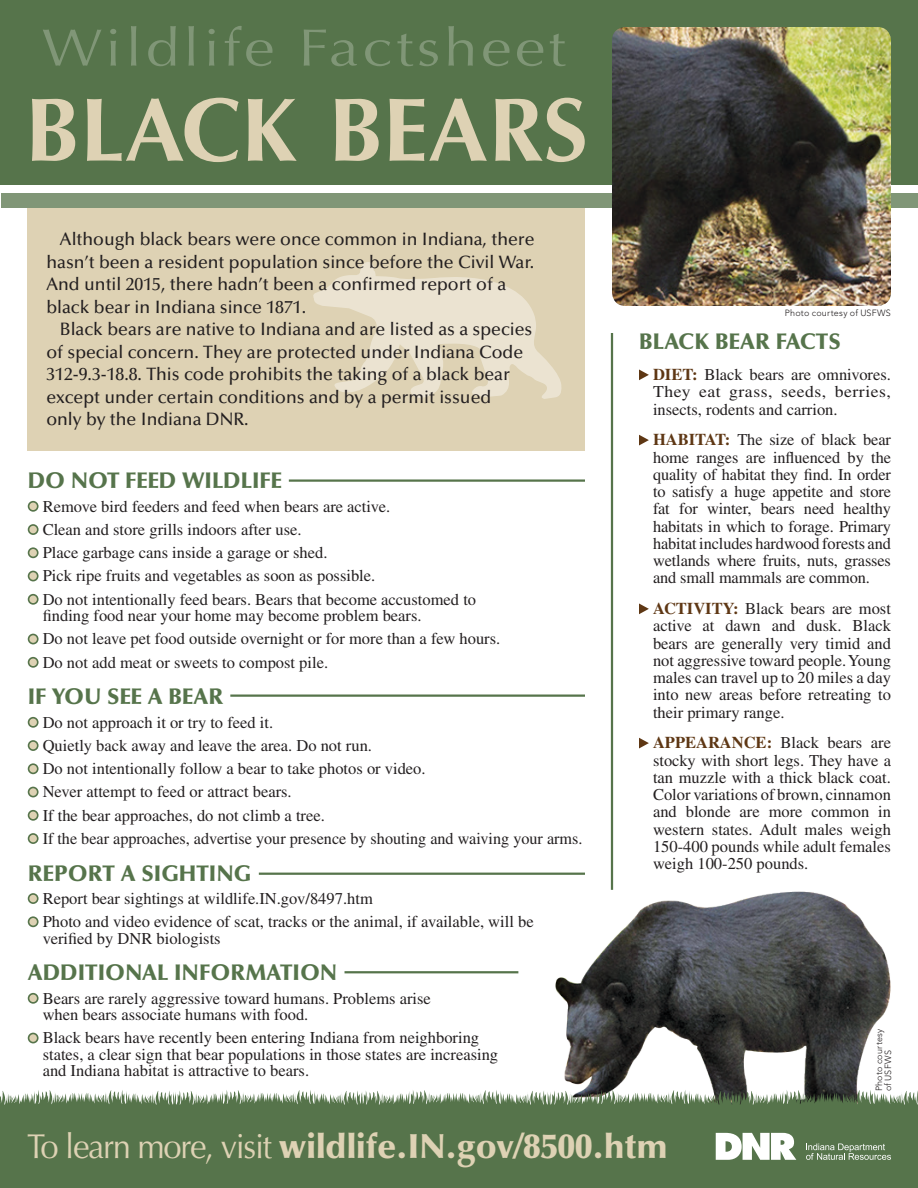
<style>
.page{position:relative;width:918px;height:1188px;background:#fff}
.page>*{position:absolute;margin:0;border:0;box-sizing:border-box;transform-origin:0 0}
.t1{font:700 90px "Optima LT Std";color:#ded2b4}
.t2{font:52.5px "Optima LT Std";letter-spacing:.06em;color:#809677;scale:1.15 1}
.t3{font:900 34.5px "Optima LT Std";color:#ded2b4}
.t4{font:900 22.5px "Optima LT Std";color:#56744b}
.t5{font:500 18px/22.5px "Optima LT Std";color:#231f20}
.t6{font:16.5px/17.2px "Times LT Std";color:#231f20;text-align:justify}
.Nested_Style_2{font:300 9px/9px "Avenir LT Std";letter-spacing:.025em;color:#231f20}
.s1{font-weight:700;color:#5e3714}
.s2{font-weight:400}
</style>
<div class="page">
<hr style="left:611px;top:333px;width:2px;height:557px;background:#56744b">
<div style="left:27px;top:200px;width:558px;height:250px;background:#ded2b4"></div>
<div style="left:0;top:0;width:918px;height:185px;background:#56744b"></div>
<div style="left:1px;top:193px;width:916px;height:15px;background:#809677"></div>
<img style="left:612px;top:27px;width:279px;height:279px">
<img style="left:555px;top:892px;width:336px;height:198px">
<svg style="left:0;top:1090px;width:918px;height:98px;background:#617d57"></svg>
<svg style="left:816px;top:1092px;width:5px;height:7px"></svg>
<svg style="left:750px;top:1092px;width:7px;height:3px"></svg>
<svg style="left:769px;top:1092px;width:5px;height:8px"></svg>
<svg style="left:797px;top:1092px;width:7px;height:2px"></svg>
<svg style="left:901px;top:1092px;width:7px;height:3px"></svg>
<svg style="left:884px;top:1092px;width:5px;height:8px"></svg>
<svg style="left:837px;top:1092px;width:5px;height:7px"></svg>
<svg style="left:854px;top:1092px;width:7px;height:2px"></svg>
<svg style="left:806px;top:1144px;width:85px;height:16px"></svg>
<svg style="left:716px;top:1133px;width:80px;height:27px"></svg>
<svg style="left:639px;top:369px;width:10px;height:11px"></svg>
<svg style="left:639px;top:435px;width:10px;height:10px"></svg>
<svg style="left:639px;top:603px;width:10px;height:11px"></svg>
<svg style="left:639px;top:738px;width:10px;height:10px"></svg>
<svg style="left:313px;top:262px;width:249px;height:137px"></svg>
<svg style="left:28px;top:501px;width:11px;height:11px"></svg>
<div style="left:29px;top:503px;width:8px;height:7px;background:#ded2b4;border-radius:50%"></div>
<svg style="left:28px;top:524px;width:11px;height:11px"></svg>
<div style="left:29px;top:526px;width:8px;height:7px;background:#ded2b4;border-radius:50%"></div>
<svg style="left:28px;top:547px;width:11px;height:11px"></svg>
<div style="left:29px;top:549px;width:8px;height:8px;background:#ded2b4;border-radius:50%"></div>
<div style="left:28px;top:571px;width:11px;height:10px;background:#56744b;border-radius:50%"></div>
<div style="left:29px;top:572px;width:8px;height:8px;background:#ded2b4;border-radius:50%"></div>
<svg style="left:28px;top:594px;width:11px;height:11px"></svg>
<div style="left:29px;top:596px;width:8px;height:7px;background:#ded2b4;border-radius:50%"></div>
<div style="left:28px;top:634px;width:11px;height:10px;background:#56744b;border-radius:50%"></div>
<div style="left:29px;top:635px;width:8px;height:8px;background:#ded2b4;border-radius:50%"></div>
<svg style="left:28px;top:657px;width:11px;height:11px"></svg>
<div style="left:29px;top:659px;width:8px;height:7px;background:#ded2b4;border-radius:50%"></div>
<svg style="left:28px;top:717px;width:11px;height:11px"></svg>
<div style="left:29px;top:719px;width:8px;height:7px;background:#ded2b4;border-radius:50%"></div>
<svg style="left:28px;top:740px;width:11px;height:11px"></svg>
<div style="left:29px;top:742px;width:8px;height:7px;background:#ded2b4;border-radius:50%"></div>
<svg style="left:28px;top:763px;width:11px;height:11px"></svg>
<div style="left:29px;top:765px;width:8px;height:8px;background:#ded2b4;border-radius:50%"></div>
<div style="left:28px;top:787px;width:11px;height:10px;background:#56744b;border-radius:50%"></div>
<div style="left:29px;top:788px;width:8px;height:8px;background:#ded2b4;border-radius:50%"></div>
<svg style="left:28px;top:810px;width:11px;height:11px"></svg>
<div style="left:29px;top:812px;width:8px;height:7px;background:#ded2b4;border-radius:50%"></div>
<svg style="left:28px;top:833px;width:11px;height:11px"></svg>
<div style="left:29px;top:835px;width:8px;height:7px;background:#ded2b4;border-radius:50%"></div>
<svg style="left:28px;top:893px;width:11px;height:11px"></svg>
<div style="left:29px;top:895px;width:8px;height:7px;background:#ded2b4;border-radius:50%"></div>
<svg style="left:28px;top:916px;width:11px;height:11px"></svg>
<div style="left:29px;top:918px;width:8px;height:8px;background:#ded2b4;border-radius:50%"></div>
<svg style="left:28px;top:993px;width:11px;height:11px"></svg>
<div style="left:29px;top:995px;width:8px;height:7px;background:#ded2b4;border-radius:50%"></div>
<div style="left:28px;top:1033px;width:11px;height:10px;background:#56744b;border-radius:50%"></div>
<div style="left:29px;top:1034px;width:8px;height:8px;background:#ded2b4;border-radius:50%"></div>
<hr style="left:289px;top:479px;width:296px;height:3px;background:#56744b">
<hr style="left:230px;top:694px;width:355px;height:3px;background:#56744b">
<hr style="left:259px;top:873px;width:326px;height:2px;background:#56744b">
<hr style="left:345px;top:971px;width:173px;height:2px;background:#56744b">
<p class="t2" style="left:42px;top:17px;width:457px">Wildlife Factsheet</p>
<p class="t1" style="left:25px;top:78px;width:565px">BLACK BEARS</p>
<p class="t5" style="left:46px;top:228px;width:490px;text-indent:14px">Although black bears were once common in Indiana, there hasn’t been a resident population since before the Civil War.<br>And until 2015, there hadn’t been a confirmed report of a black bear in Indiana since 1871.</p>
<p class="t5" style="left:46px;top:318px;width:488px;text-indent:14px">Black bears are native to Indiana and are listed as a species of special concern. They are protected under Indiana Code 312-9.3-18.8. This code prohibits the taking of a black bear except under certain conditions and by a permit issued<br>only by the Indiana DNR.</p>
<p class="t4" style="left:28px;top:468px;width:256px">DO NOT FEED WILDLIFE</p>
<p class="t6" style="left:43px;top:497px;width:349px">Remove bird feeders and feed when bears are active.</p>
<p class="t6" style="left:43px;top:521px;width:260px">Clean and store grills indoors after use.</p>
<p class="t6" style="left:43px;top:544px;width:286px">Place garbage cans inside a garage or shed.</p>
<p class="t6" style="left:43px;top:567px;width:334px">Pick ripe fruits and vegetables as soon as possible.</p>
<p class="t6" style="left:43px;top:591px;width:435px;line-height:16.5px">Do not intentionally feed bears. Bears that become accustomed to finding food near your home may become problem bears.</p>
<p class="t6" style="left:43px;top:630px;width:459px">Do not leave pet food outside overnight or for more than a few hours.</p>
<p class="t6" style="left:43px;top:653px;width:287px">Do not add meat or sweets to compost pile.</p>
<p class="t4" style="left:28px;top:684px;width:197px">IF YOU SEE A BEAR</p>
<p class="t6" style="left:43px;top:713px;width:232px">Do not approach it or try to feed it.</p>
<p class="t6" style="left:43px;top:737px;width:331px">Quietly back away and leave the area. Do not run.</p>
<p class="t6" style="left:43px;top:760px;width:385px">Do not intentionally follow a bear to take photos or video.</p>
<p class="t6" style="left:43px;top:783px;width:251px">Never attempt to feed or attract bears.</p>
<p class="t6" style="left:43px;top:806px;width:284px">If the bear approaches, do not climb a tree.</p>
<p class="t6" style="left:43px;top:830px;width:541px">If the bear approaches, advertise your presence by shouting and waiving your arms.</p>
<p class="t4" style="left:28px;top:860px;width:225px">REPORT A SIGHTING</p>
<p class="t6" style="left:43px;top:890px;width:332px">Report bear sightings at wildlife.IN.gov/8497.htm</p>
<p class="t6" style="left:43px;top:913px;width:493px;line-height:16.5px">Photo and video evidence of scat, tracks or the animal, if available, will be verified by DNR biologists</p>
<p class="t4" style="left:28px;top:960px;width:311px">ADDITIONAL INFORMATION</p>
<p class="t6" style="left:43px;top:990px;width:390px;line-height:16.5px">Bears are rarely aggressive toward humans. Problems arise when bears associate humans with food.</p>
<p class="t6" style="left:43px;top:1030px;width:457px;line-height:16.5px;text-align:left">Black bears have recently been entering Indiana from neighboring states, a clear sign that bear populations in those states are increasing and Indiana habitat is attractive to bears.</p>
<p class="Nested_Style_2" style="left:785px;top:308px;width:108px">Photo courtesy of USFWS</p>
<p class="t4" style="left:639px;top:329px;width:204px">BLACK BEAR FACTS</p>
<p class="t6" style="left:653px;top:366px;width:239px"><span class="s1">DIET:</span> Black bears are omnivores.<br>They eat grass, seeds, berries, insects, rodents and carrion.</p>
<p class="t6" style="left:653px;top:431px;width:240px"><span class="s1">HABITAT:</span> The size of black bear home ranges are influenced by the quality of habitat they find. In order to satisfy a huge appetite and store fat for winter, bears need healthy habitats in which to forage. Primary habitat includes hardwood forests and wetlands where fruits, nuts, grasses and small mammals are common.</p>
<p class="t6" style="left:653px;top:600px;width:240px"><span class="s1">ACTIVITY:</span> Black bears are most active at dawn and dusk. Black bears are generally very timid and not aggressive toward people. Young males can travel up to 20 miles a day into new areas before retreating to their primary range.</p>
<p class="t6" style="left:653px;top:734px;width:240px"><span class="s1">APPEARANCE:</span> Black bears are stocky with short legs. They have a tan muzzle with a thick black coat.<br>Color variations of brown, cinnamon and blonde are more common in western states. Adult males weigh 150-400 pounds while adult females weigh 100-250 pounds.</p>
<p class="Nested_Style_2" style="left:874px;top:1091px;width:64px;rotate:-90deg">Photo courtesy of USFWS</p>
<p class="t3" style="left:27px;top:1126px;width:642px"><span class="s2">To learn more, visit</span> wildlife.IN.gov/8500.htm</p>
</div>
